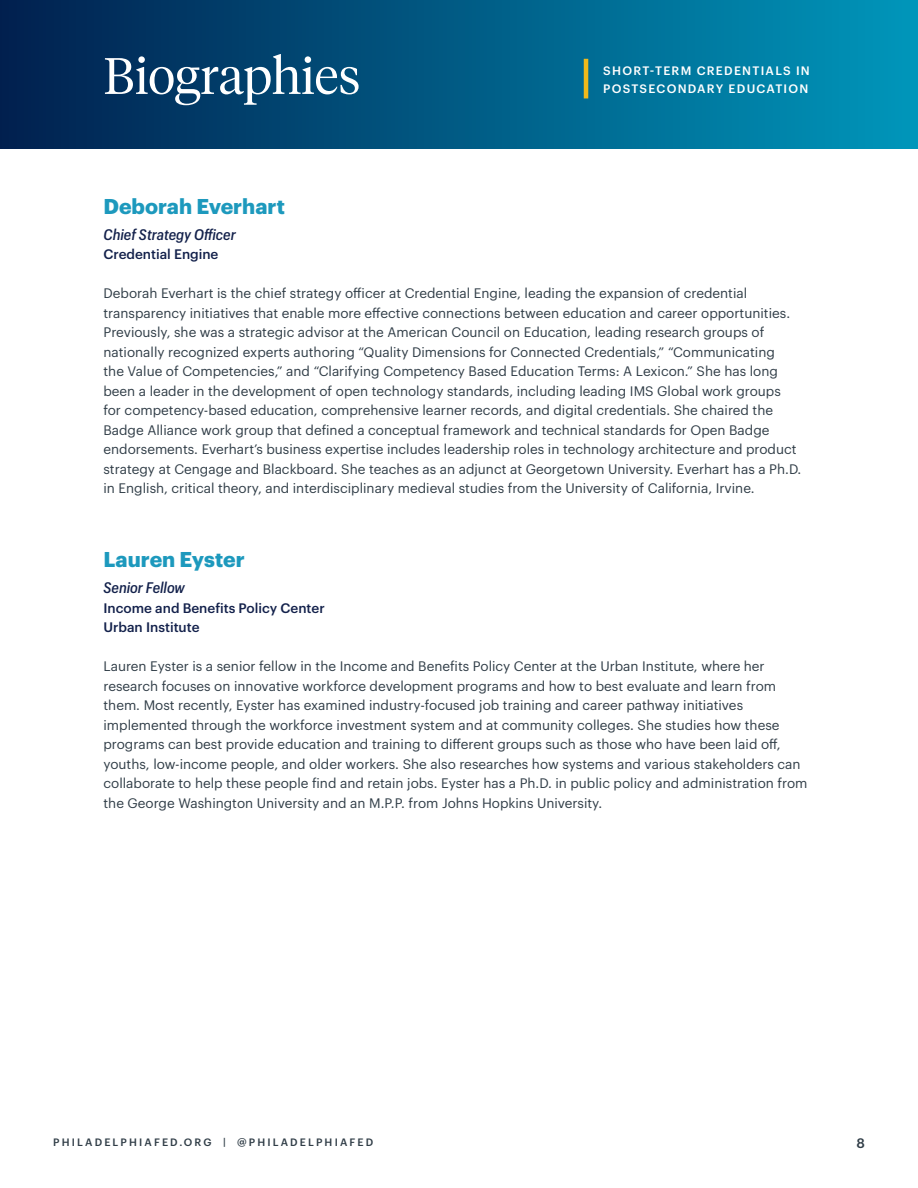
<style>
.page{position:relative;width:918px;height:1188px;background:#fff}
.page>*{position:absolute;margin:0;border:0;box-sizing:border-box;transform-origin:0 0}
.t1{font:300 51px "Tiempos Headline";color:#fff}
.Name{font:700 21px "Graphik";color:#1d99bd}
.t2{font:italic 500 15px "Graphik Compact";color:#13214b}
.Bio{font:13.5px/19.5px "Graphik";color:#303d47}
.Org{font:500 13.5px "Graphik";color:#13214b}
.t3{font:500 13.5px "Graphik";color:#303d47}
.t4{font:500 12px "Graphik";letter-spacing:.105em;color:#fff}
.t5{font:500 10.5px "Graphik";letter-spacing:.205em;color:#303d47}
</style>
<div class="page">
<div style="left:0;top:0;width:918px;height:149px;background:linear-gradient(to right,#01204e,#0096ba)"></div>
<hr style="left:584px;top:59px;width:4px;height:39px;background:#f0ba1b">
<h1 class="t1" style="left:104px;top:41px;width:259px">Biographies</h1>
<p class="t4" style="left:603px;top:61px;width:208px">SHORT-TERM CREDENTIALS IN</p>
<p class="t4" style="left:603px;top:79px;width:207px">POSTSECONDARY EDUCATION</p>
<p class="Name" style="left:104px;top:190px;width:183px">Deborah Everhart</p>
<p class="t2" style="left:104px;top:223px;width:134px">Chief Strategy Officer</p>
<p class="Org" style="left:104px;top:244px;width:116px">Credential Engine</p>
<p class="Bio" style="left:104px;top:283px;width:699px">Deborah Everhart is the chief strategy officer at Credential Engine, leading the expansion of credential transparency initiatives that enable more effective connections between education and career opportunities.<br>Previously, she was a strategic advisor at the American Council on Education, leading research groups of nationally recognized experts authoring “Quality Dimensions for Connected Credentials,” “Communicating<br>the Value of Competencies,” and “Clarifying Competency Based Education Terms: A Lexicon.” She has long been a leader in the development of open technology standards, including leading IMS Global work groups for competency-based education, comprehensive learner records, and digital credentials. She chaired the Badge Alliance work group that defined a conceptual framework and technical standards for Open Badge endorsements. Everhart’s business expertise includes leadership roles in technology architecture and product strategy at Cengage and Blackboard. She teaches as an adjunct at Georgetown University. Everhart has a Ph.D. in English, critical theory, and interdisciplinary medieval studies from the University of California, Irvine.</p>
<p class="Name" style="left:104px;top:543px;width:143px">Lauren Eyster</p>
<p class="t2" style="left:104px;top:577px;width:83px">Senior Fellow</p>
<p class="Org" style="left:104px;top:597px;width:223px">Income and Benefits Policy Center</p>
<p class="Org" style="left:104px;top:617px;width:98px">Urban Institute</p>
<p class="Bio" style="left:104px;top:655px;width:705px">Lauren Eyster is a senior fellow in the Income and Benefits Policy Center at the Urban Institute, where her research focuses on innovative workforce development programs and how to best evaluate and learn from them. Most recently, Eyster has examined industry-focused job training and career pathway initiatives implemented through the workforce investment system and at community colleges. She studies how these programs can best provide education and training to different groups such as those who have been laid off, youths, low-income people, and older workers. She also researches how systems and various stakeholders can collaborate to help these people find and retain jobs. Eyster has a Ph.D. in public policy and administration from the George Washington University and an M.P.P. from Johns Hopkins University.</p>
<p class="t5" style="left:53px;top:1135px;width:322px">PHILADELPHIAFED.ORG | @PHILADELPHIAFED</p>
<p class="t3" style="left:856px;top:1132px;width:10px">8</p>
</div>
